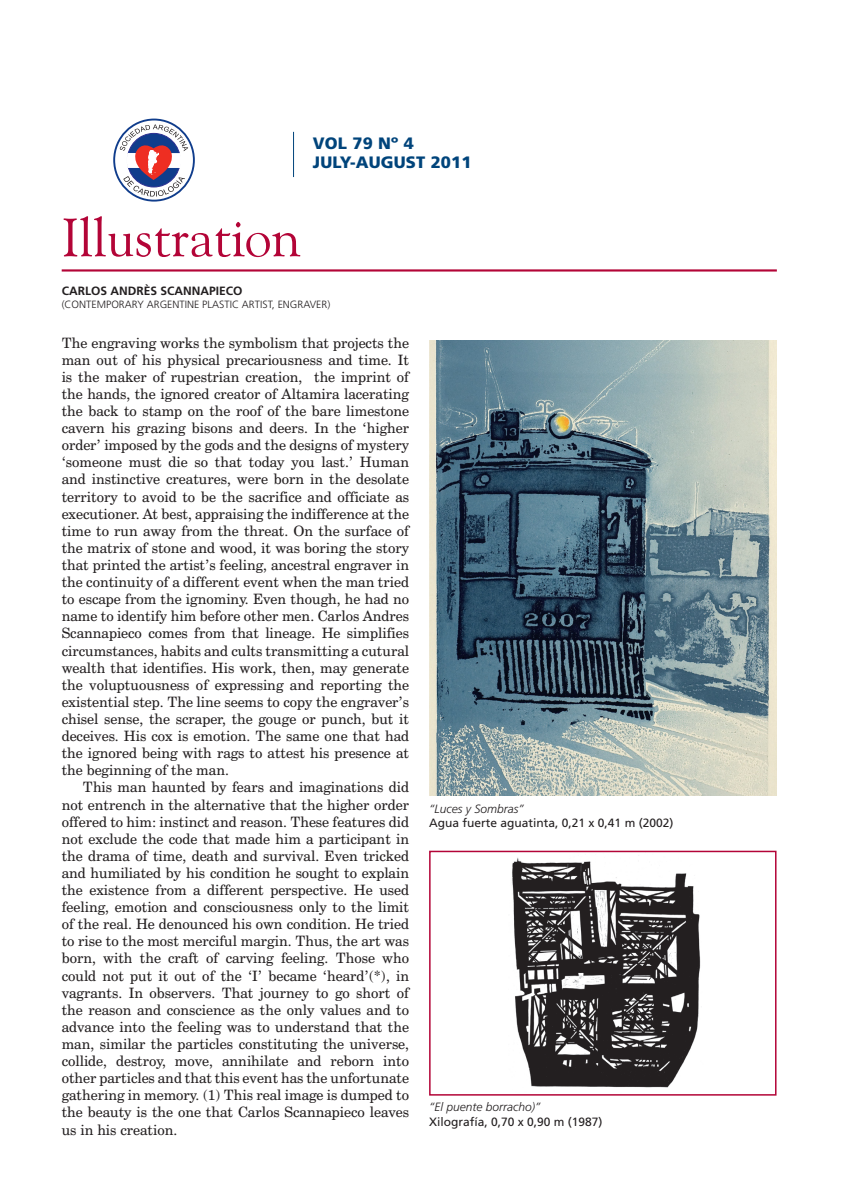
<style>
.page{position:relative;width:851px;height:1191px;background:#fff}
.page>*{position:absolute;margin:0;border:0;box-sizing:border-box;transform-origin:0 0}
.t1{font:54px "Goudy Old Style BT";color:#b30437}
.t2{font:16.5px "Frutiger Black B";letter-spacing:.01em;color:#00447b}
.introduccion_y_resul{font:14.25px/17.1px "Century Schoolbook BT";color:#231f20;text-align:justify}
.resumen_material_y_m{font:12px "Frutiger LT Std";color:#231f20}
.resumen_material_y_m-2{font:italic 300 12px "Frutiger LT Std";color:#231f20}
.t3{font:700 12px "Frutiger LT Std";color:#231f20}
.t4{font:300 10.5px "Frutiger LT Std";color:#231f20}
</style>
<div class="page">
<hr style="left:62px;top:269px;width:714px;height:2px;background:#b30437">
<hr style="left:293px;top:132px;width:1px;height:45px;background:#00447b">
<svg style="left:114px;top:119px;width:80px;height:82px"></svg>
<div style="left:113px;top:119px;width:82px;height:83px;border:2px solid #103d8c;border-radius:50%"></div>
<svg style="left:120px;top:124px;width:68px;height:72px"></svg>
<img style="left:429px;top:340px;width:347px;height:455px">
<img style="left:512px;top:857px;width:189px;height:231px">
<div style="left:429px;top:850px;width:347px;height:245px;border:2px solid #b30437"></div>
<p class="t2" style="left:313px;top:133px;width:102px">VOL 79 Nº 4</p>
<p class="t2" style="left:313px;top:153px;width:160px">JULY-AUGUST 2011</p>
<p class="t1" style="left:62px;top:204px;width:240px">Illustration</p>
<p class="t3" style="left:62px;top:284px;width:182px">CARLOS ANDRÈS SCANNAPIECO</p>
<p class="t4" style="left:62px;top:298px;width:270px">(CONTEMPORARY ARGENTINE PLASTIC ARTIST, ENGRAVER)</p>
<p class="introduccion_y_resul" style="left:62px;top:334px;width:349px">The engraving works the symbolism that projects the man out of his physical precariousness and time. It is the maker of rupestrian creation, the imprint of the hands, the ignored creator of Altamira lacerating the back to stamp on the roof of the bare limestone cavern his grazing bisons and deers. In the ‘higher order’ imposed by the gods and the designs of mystery ‘someone must die so that today you last.’ Human and instinctive creatures, were born in the desolate territory to avoid to be the sacrifice and officiate as executioner. At best, appraising the indifference at the time to run away from the threat. On the surface of the matrix of stone and wood, it was boring the story that printed the artist’s feeling, ancestral engraver in the continuity of a different event when the man tried to escape from the ignominy. Even though, he had no name to identify him before other men. Carlos Andres Scannapieco comes from that lineage. He simplifies circumstances, habits and cults transmitting a cutural wealth that identifies. His work, then, may generate the voluptuousness of expressing and reporting the existential step. The line seems to copy the engraver’s chisel sense, the scraper, the gouge or punch, but it deceives. His cox is emotion. The same one that had the ignored being with rags to attest his presence at the beginning of the man.</p>
<p class="introduccion_y_resul" style="left:62px;top:778px;width:349px;text-indent:21px">This man haunted by fears and imaginations did not entrench in the alternative that the higher order offered to him: instinct and reason. These features did not exclude the code that made him a participant in the drama of time, death and survival. Even tricked and humiliated by his condition he sought to explain the existence from a different perspective. He used feeling, emotion and consciousness only to the limit of the real. He denounced his own condition. He tried to rise to the most merciful margin. Thus, the art was born, with the craft of carving feeling. Those who could not put it out of the ‘I’ became ‘heard’(*), in vagrants. In observers. That journey to go short of the reason and conscience as the only values and to advance into the feeling was to understand that the man, similar the particles constituting the universe, collide, destroy, move, annihilate and reborn into other particles and that this event has the unfortunate gathering in memory. (1) This real image is dumped to the beauty is the one that Carlos Scannapieco leaves us in his creation.</p>
<p class="resumen_material_y_m-2" style="left:429px;top:802px;width:96px">“Luces y Sombras”</p>
<p class="resumen_material_y_m" style="left:429px;top:816px;width:246px">Agua fuerte aguatinta, 0,21 x 0,41 m (2002)</p>
<p class="resumen_material_y_m-2" style="left:429px;top:1100px;width:113px">“El puente borracho)”</p>
<p class="resumen_material_y_m" style="left:429px;top:1114px;width:175px">Xilografía, 0,70 x 0,90 m (1987)</p>
</div>
